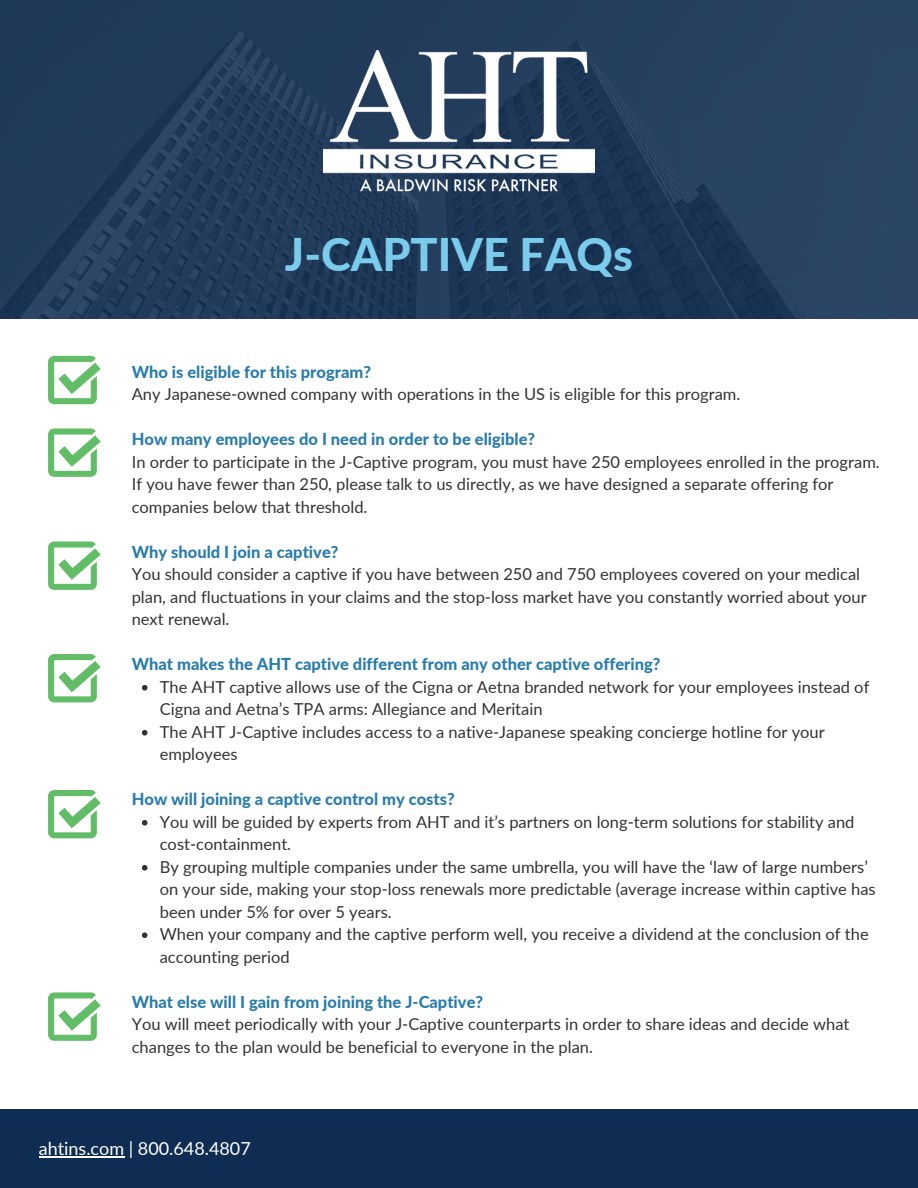
<style>
.page{position:relative;width:918px;height:1188px;background:#fff}
.page>*{position:absolute;margin:0;border:0;box-sizing:border-box;transform-origin:0 0}
.t1{font:800 45px "Lato";color:#7bccec}
.t2{font:18px "Lato";color:#fff}
.t3{font:16.5px/22.5px "Lato";color:#333}
.t4{font:800 16.5px "Lato";color:#297cab}
</style>
<div class="page">
<div style="left:0;top:0;width:918px;height:318px;background:#223b5b"></div>
<div style="left:0;top:1109px;width:918px;height:79px;background:#0f2d52"></div>
<img style="left:323px;top:51px;width:271px;height:140px">
<svg style="left:142px;top:685px;width:6px;height:6px"></svg>
<svg style="left:142px;top:730px;width:6px;height:6px"></svg>
<svg style="left:142px;top:820px;width:6px;height:6px"></svg>
<svg style="left:142px;top:865px;width:6px;height:6px"></svg>
<svg style="left:142px;top:932px;width:6px;height:6px"></svg>
<svg style="left:48px;top:356px;width:53px;height:48px"></svg>
<hr style="left:39px;top:1156px;width:85px;height:2px;background:#fff">
<svg style="left:48px;top:428px;width:53px;height:49px"></svg>
<svg style="left:48px;top:542px;width:53px;height:48px"></svg>
<svg style="left:48px;top:654px;width:53px;height:48px"></svg>
<svg style="left:48px;top:790px;width:53px;height:48px"></svg>
<svg style="left:48px;top:992px;width:53px;height:49px"></svg>
<h1 class="t1" style="left:285px;top:227px;width:350px">J-CAPTIVE FAQs</h1>
<p class="t4" style="left:132px;top:362px;width:241px">Who is eligible for this program?</p>
<p class="t3" style="left:132px;top:383px;width:610px">Any Japanese-owned company with operations in the US is eligible for this program.</p>
<p class="t4" style="left:132px;top:429px;width:405px">How many employees do I need in order to be eligible?</p>
<p class="t3" style="left:132px;top:450px;width:750px">In order to participate in the J-Captive program, you must have 250 employees enrolled in the program.<br>If you have fewer than 250, please talk to us directly, as we have designed a separate offering for companies below that threshold.</p>
<p class="t4" style="left:132px;top:542px;width:208px">Why should I join a captive?</p>
<p class="t3" style="left:132px;top:563px;width:737px">You should consider a captive if you have between 250 and 750 employees covered on your medical plan, and fluctuations in your claims and the stop-loss market have you constantly worried about your next renewal.</p>
<p class="t4" style="left:132px;top:654px;width:530px">What makes the AHT captive different from any other captive offering?</p>
<p class="t3" style="left:160px;top:675px;width:711px">The AHT captive allows use of the Cigna or Aetna branded network for your employees instead of Cigna and Aetna’s TPA arms: Allegiance and Meritain<br>The AHT J-Captive includes access to a native-Japanese speaking concierge hotline for your employees</p>
<p class="t4" style="left:132px;top:789px;width:324px">How will joining a captive control my costs?</p>
<p class="t3" style="left:160px;top:810px;width:717px">You will be guided by experts from AHT and it’s partners on long-term solutions for stability and cost-containment.<br>By grouping multiple companies under the same umbrella, you will have the ‘law of large numbers’ on your side, making your stop-loss renewals more predictable (average increase within captive has been under 5% for over 5 years.<br>When your company and the captive perform well, you receive a dividend at the conclusion of the accounting period</p>
<p class="t4" style="left:132px;top:992px;width:353px">What else will I gain from joining the J-Captive?</p>
<p class="t3" style="left:132px;top:1013px;width:719px">You will meet periodically with your J-Captive counterparts in order to share ideas and decide what changes to the plan would be beneficial to everyone in the plan.</p>
<p class="t2" style="left:39px;top:1138px;width:214px">ahtins.com | 800.648.4807</p>
</div>
